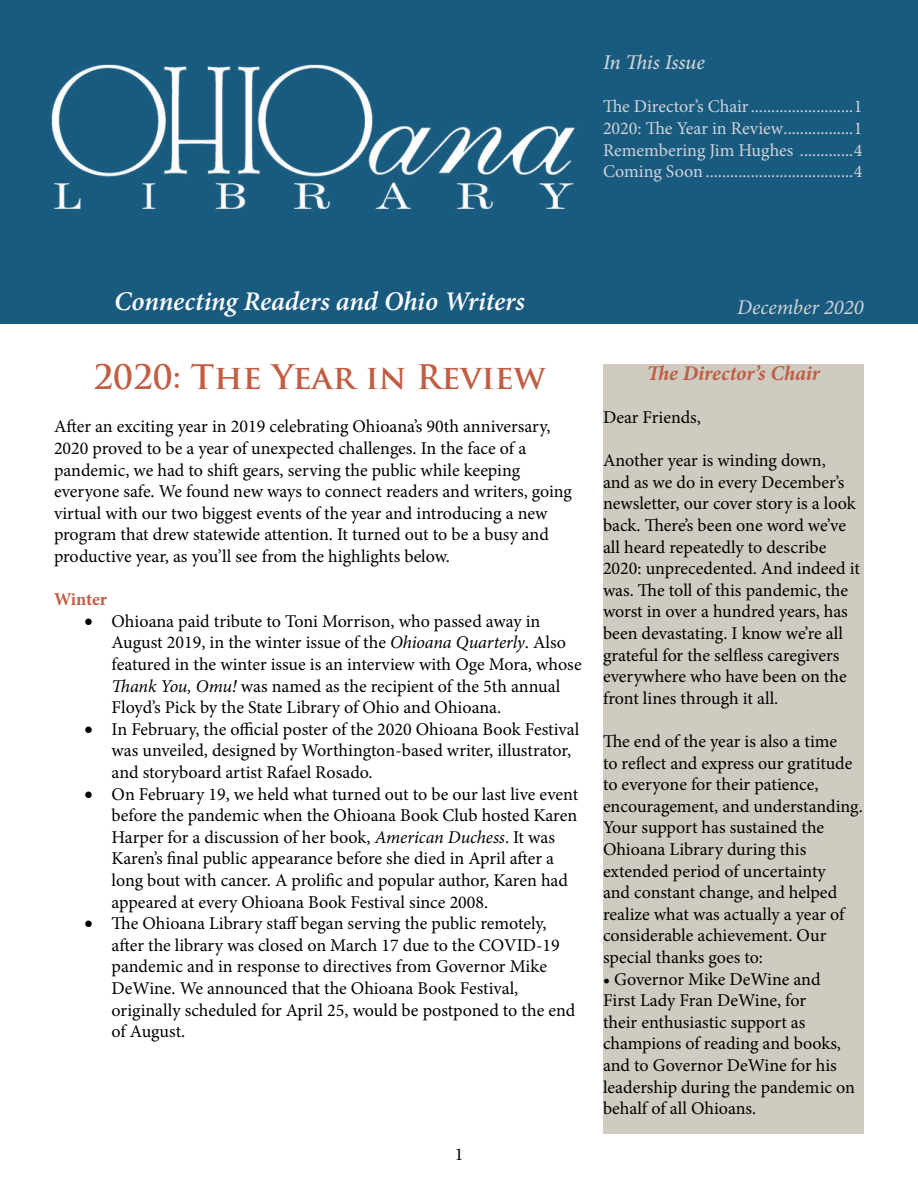
<style>
.page{position:relative;width:918px;height:1188px;background:#fff}
.page>*{position:absolute;margin:0;border:0;box-sizing:border-box;transform-origin:0 0}
.t1{font:700 33px "Trajan Pro";color:#c25d44}
.t2{font:italic 600 27px "Minion Pro";letter-spacing:-.005em;color:#fff}
.t3{font:italic 700 21px "Minion Pro";letter-spacing:-.005em;color:#c25d44}
.t4{font:italic 21px "Minion Pro";color:#cfd3d9}
.t5{font:italic 500 21px "Minion Pro";letter-spacing:-.01em;color:#cfd3d9}
.t6{font:18px/21.6px "Minion Pro";color:#000}
.t7{font:18px/21.6px "Minion Pro";color:#cfd3d9;text-align:justify}
.t8{font:700 18px "Minion Pro";letter-spacing:-.01em;color:#c25d44}
.s1{font-style:italic}
</style>
<div class="page">
<div style="left:0;top:0;width:918px;height:324px;background:#195b7f"></div>
<div style="left:603px;top:364px;width:261px;height:770px;background:#cfcbc0"></div>
<p class="t5" style="left:603px;top:48px;width:103px">In This Issue</p>
<p class="t7" style="left:603px;top:96px;width:261px">The Director’s Chair.........................1<br>2020: The Year in Review.................1<br>Remembering Jim Hughes .............4<br>Coming Soon ....................................4</p>
<h2 class="t2" style="left:114px;top:282px;width:412px">Connecting Readers and Ohio Writers</h2>
<p class="t4" style="left:737px;top:293px;width:128px">December 2020</p>
<h1 class="t1" style="left:94px;top:357px;width:453px">2020: The Year in Review</h1>
<p class="t6" style="left:54px;top:416px;width:520px">After an exciting year in 2019 celebrating Ohioana’s 90th anniversary, 2020 proved to be a year of unexpected challenges. In the face of a pandemic, we had to shift gears, serving the public while keeping everyone safe. We found new ways to connect readers and writers, going virtual with our two biggest events of the year and introducing a new program that drew statewide attention. It turned out to be a busy and productive year, as you’ll see from the highlights below.</p>
<p class="t8" style="left:54px;top:587px;width:55px">Winter</p>
<p class="t6" style="left:112px;top:610px;width:472px;text-indent:-27px">• Ohioana paid tribute to Toni Morrison, who passed away in August 2019, in the winter issue of the <span class="s1">Ohioana Quarterly</span>. Also featured in the winter issue is an interview with Oge Mora, whose <span class="s1">Thank You, Omu!</span> was named as the recipient of the 5th annual Floyd’s Pick by the State Library of Ohio and Ohioana.</p>
<p class="t6" style="left:112px;top:718px;width:469px;text-indent:-27px">• In February, the official poster of the 2020 Ohioana Book Festival was unveiled, designed by Worthington-based writer, illustrator, and storyboard artist Rafael Rosado.</p>
<p class="t6" style="left:112px;top:783px;width:468px;text-indent:-27px">• On February 19, we held what turned out to be our last live event before the pandemic when the Ohioana Book Club hosted Karen Harper for a discussion of her book, <span class="s1">American Duchess</span>. It was Karen’s final public appearance before she died in April after a long bout with cancer. A prolific and popular author, Karen had appeared at every Ohioana Book Festival since 2008.</p>
<p class="t6" style="left:112px;top:913px;width:465px;text-indent:-27px">• The Ohioana Library staff began serving the public remotely, after the library was closed on March 17 due to the COVID-19 pandemic and in response to directives from Governor Mike DeWine. We announced that the Ohioana Book Festival, originally scheduled for April 25, would be postponed to the end of August.</p>
<p class="t6" style="left:455px;top:1143px;width:10px">1</p>
<p class="t3" style="left:647px;top:358px;width:175px">The Director’s Chair</p>
<p class="t6" style="left:603px;top:407px;width:100px">Dear Friends,</p>
<p class="t6" style="left:603px;top:450px;width:258px">Another year is winding down,<br>and as we do in every December’s newsletter, our cover story is a look back. There’s been one word we’ve all heard repeatedly to describe<br>2020: unprecedented. And indeed it was. The toll of this pandemic, the worst in over a hundred years, has been devastating. I know we’re all grateful for the selfless caregivers everywhere who have been on the front lines through it all.</p>
<p class="t6" style="left:603px;top:731px;width:261px">The end of the year is also a time<br>to reflect and express our gratitude to everyone for their patience, encouragement, and understanding.<br>Your support has sustained the<br>Ohioana Library during this extended period of uncertainty<br>and constant change, and helped realize what was actually a year of considerable achievement. Our special thanks goes to:</p>
<p class="t6" style="left:603px;top:968px;width:254px">• Governor Mike DeWine and<br>First Lady Fran DeWine, for<br>their enthusiastic support as champions of reading and books, and to Governor DeWine for his leadership during the pandemic on behalf of all Ohioans.</p>
</div>
